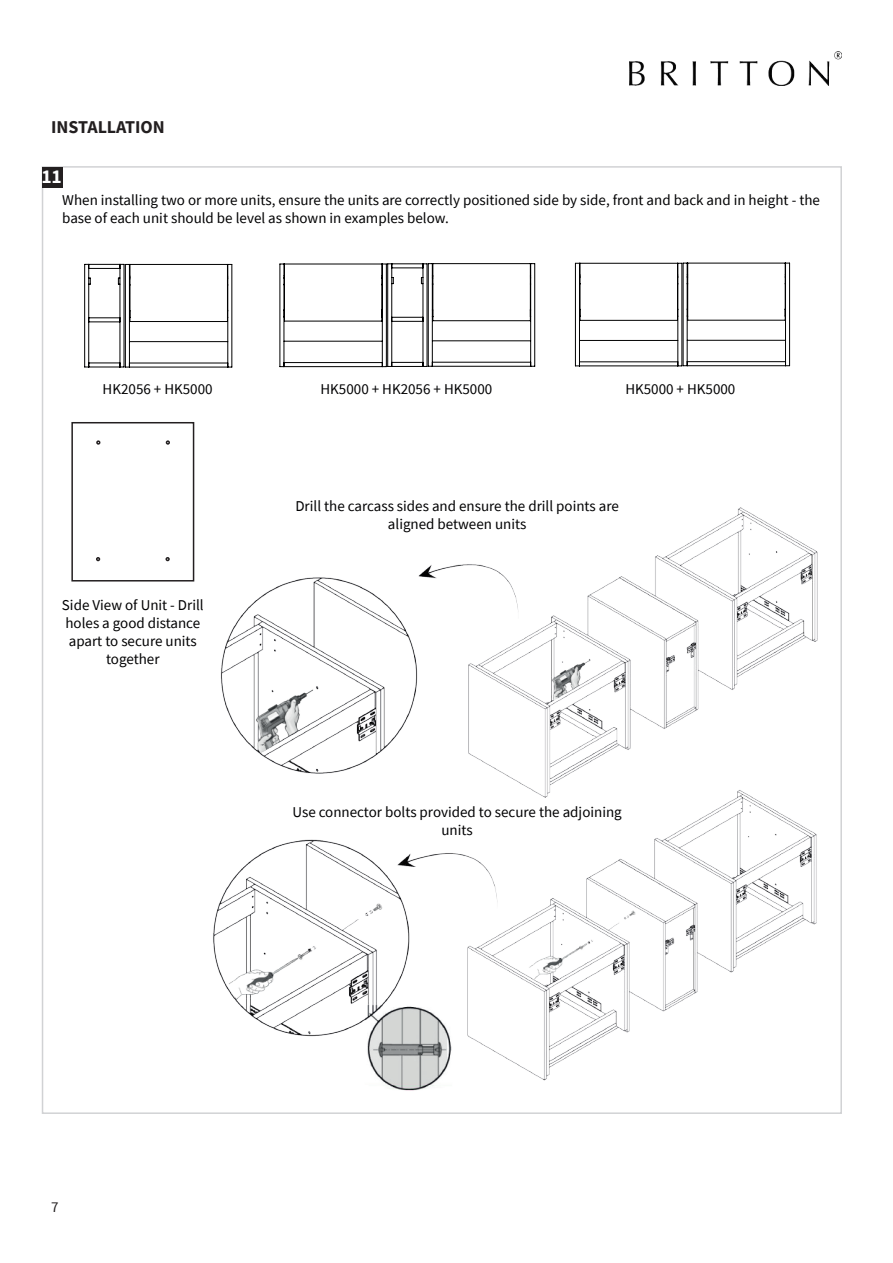
<style>
.page{position:relative;width:893px;height:1263px;background:#fff}
.page>*{position:absolute;margin:0;border:0;box-sizing:border-box;transform-origin:0 0}
.t1{font:700 19.5px "Source Sans Pro";color:#fff}
.t2{font:700 18px "Source Sans Pro";color:#231f20}
.t3{font:15px/18px "Source Sans Pro";color:#000002;text-align:center}
.t4{font:15px "Source Sans Pro";color:#231f20}
</style>
<div class="page">
<div style="left:42px;top:167px;width:20px;height:20px;background:#231f20"></div>
<img style="left:629px;top:51px;width:213px;height:34px">
<hr style="left:89px;top:322px;width:31px;height:1px;background:#000001">
<hr style="left:89px;top:318px;width:31px;height:1px;background:#000001">
<hr style="left:89px;top:268px;width:31px;height:1px;background:#000001">
<hr style="left:89px;top:264px;width:31px;height:1px;background:#000001">
<hr style="left:89px;top:367px;width:31px;height:1px;background:#000001">
<hr style="left:89px;top:363px;width:31px;height:1px;background:#000001">
<hr style="left:88px;top:264px;width:1px;height:103px;background:#000001">
<hr style="left:84px;top:264px;width:1px;height:103px;background:#000001">
<svg style="left:89px;top:278px;width:2px;height:7px"></svg>
<svg style="left:118px;top:264px;width:114px;height:104px"></svg>
<hr style="left:392px;top:321px;width:31px;height:1px;background:#000001">
<hr style="left:392px;top:317px;width:31px;height:1px;background:#000001">
<hr style="left:392px;top:268px;width:31px;height:1px;background:#000001">
<hr style="left:392px;top:264px;width:31px;height:1px;background:#000001">
<hr style="left:392px;top:366px;width:31px;height:1px;background:#000001">
<hr style="left:392px;top:362px;width:31px;height:1px;background:#000001">
<svg style="left:421px;top:263px;width:114px;height:104px"></svg>
<svg style="left:279px;top:263px;width:115px;height:104px"></svg>
<svg style="left:575px;top:263px;width:215px;height:103px"></svg>
<div style="left:71px;top:422px;width:123px;height:159px;border:2px solid #231f20"></div>
<svg style="left:96px;top:440px;width:4px;height:5px"></svg>
<svg style="left:166px;top:440px;width:4px;height:5px"></svg>
<svg style="left:96px;top:557px;width:4px;height:4px"></svg>
<img style="left:165px;top:489px;width:658px;height:625px">
<p class="t2" style="left:51px;top:115px;width:115px">INSTALLATION</p>
<h1 class="t1" style="left:41px;top:163px;width:22px">11</h1>
<p class="t3" style="left:62px;top:191px;width:759px;text-align:left">When installing two or more units, ensure the units are correctly positioned side by side, front and back and in height - the base of each unit should be level as shown in examples below.</p>
<p class="t3" style="left:103px;top:380px;width:112px">HK2056 + HK5000</p>
<p class="t3" style="left:320px;top:380px;width:173px">HK5000 + HK2056 + HK5000</p>
<p class="t3" style="left:625px;top:380px;width:112px">HK5000 + HK5000</p>
<p class="t3" style="left:62px;top:596px;width:143px">Side View of Unit - Drill holes a good distance apart to secure units together</p>
<p class="t3" style="left:295px;top:497px;width:325px">Drill the carcass sides and ensure the drill points are aligned between units</p>
<p class="t3" style="left:292px;top:803px;width:331px">Use connector bolts provided to secure the adjoining units</p>
<p class="t4" style="left:51px;top:1197px;width:9px">7</p>
</div>
